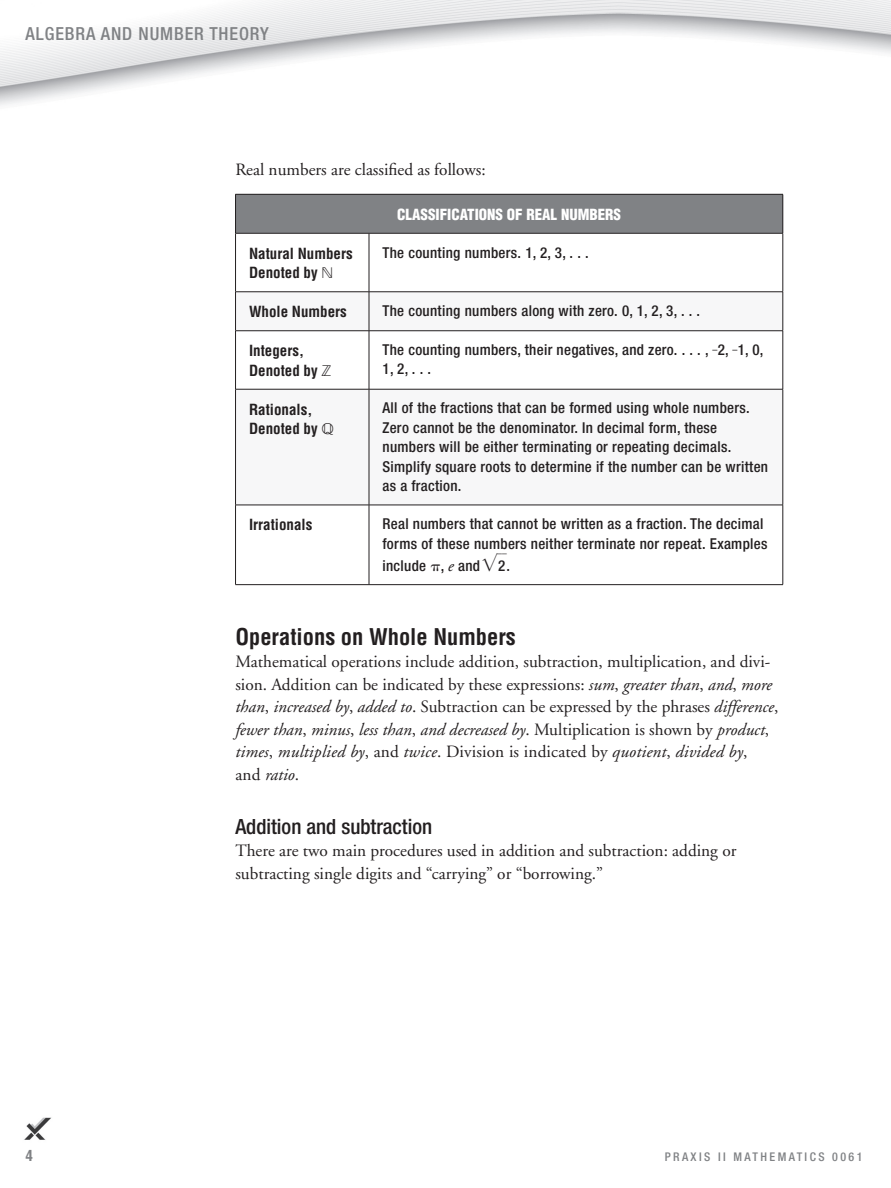
<style>
.page{position:relative;width:891px;height:1188px;background:#fff}
.page>*{position:absolute;margin:0;border:0;box-sizing:border-box;transform-origin:0 0}
.t1{font:700 condensed 22.5px "Helvetica";color:#231f20}
.t2{font:500 condensed 21px "Helvetica Neue LT Com";color:#231f20}
.t3{font:500 condensed 18px "Helvetica Neue LT Com";letter-spacing:.05em;color:#808285}
.t4{font:17.25px/22.5px "Adobe Garamond";color:#231f20}
.t5{font:500 condensed 15px/19.5px "Helvetica Neue LT Com";letter-spacing:.02em;color:#231f20}
.t6{font:700 condensed 15px/19.5px "Helvetica";color:#231f20}
.t7{font:900 condensed 15px "Helvetica";color:#fff}
.t8{font:700 condensed 15px "Helvetica";color:#808285}
.t9{font:500 condensed 12px "Helvetica Neue LT Com";letter-spacing:.2em;color:#808285}
.s1{font-family:"Adobe Garamond";font-weight:400;font-style:italic;font-stretch:normal;font-size:17.25px}
.s2{font-style:italic}
</style>
<div class="page">
<img style="left:24px;top:1117px;width:28px;height:23px">
<div style="left:236px;top:194px;width:547px;height:39px;background:#808285"></div>
<svg style="left:236px;top:293px;width:547px;height:212px"></svg>
<hr style="left:235px;top:233px;width:1px;height:59px;background:#231f20">
<hr style="left:369px;top:233px;width:1px;height:59px;background:#231f20">
<hr style="left:783px;top:233px;width:1px;height:59px;background:#231f20">
<hr style="left:235px;top:292px;width:134px;height:1px;background:#231f20">
<hr style="left:235px;top:292px;width:1px;height:39px;background:#231f20">
<hr style="left:369px;top:292px;width:414px;height:1px;background:#231f20">
<hr style="left:369px;top:292px;width:1px;height:39px;background:#231f20">
<hr style="left:783px;top:292px;width:1px;height:39px;background:#231f20">
<hr style="left:235px;top:330px;width:134px;height:1px;background:#231f20">
<hr style="left:235px;top:331px;width:1px;height:58px;background:#231f20">
<hr style="left:369px;top:330px;width:414px;height:1px;background:#231f20">
<hr style="left:369px;top:331px;width:1px;height:58px;background:#231f20">
<hr style="left:783px;top:331px;width:1px;height:58px;background:#231f20">
<hr style="left:235px;top:389px;width:134px;height:1px;background:#231f20">
<hr style="left:235px;top:389px;width:1px;height:116px;background:#231f20">
<hr style="left:369px;top:389px;width:414px;height:1px;background:#231f20">
<hr style="left:369px;top:389px;width:1px;height:116px;background:#231f20">
<hr style="left:783px;top:389px;width:1px;height:116px;background:#231f20">
<hr style="left:235px;top:505px;width:134px;height:1px;background:#231f20">
<hr style="left:235px;top:505px;width:1px;height:79px;background:#231f20">
<hr style="left:369px;top:505px;width:414px;height:1px;background:#231f20">
<hr style="left:369px;top:505px;width:1px;height:79px;background:#231f20">
<hr style="left:783px;top:505px;width:1px;height:79px;background:#231f20">
<hr style="left:235px;top:584px;width:134px;height:1px;background:#231f20">
<hr style="left:369px;top:584px;width:414px;height:1px;background:#231f20">
<hr style="left:235px;top:194px;width:134px;height:1px;background:#231f20">
<hr style="left:235px;top:194px;width:1px;height:39px;background:#231f20">
<hr style="left:369px;top:194px;width:414px;height:1px;background:#231f20">
<hr style="left:783px;top:194px;width:1px;height:39px;background:#231f20">
<hr style="left:235px;top:233px;width:134px;height:1px;background:#231f20">
<hr style="left:369px;top:233px;width:414px;height:1px;background:#231f20">
<svg style="left:322px;top:365px;width:9px;height:11px"></svg>
<svg style="left:322px;top:423px;width:11px;height:12px"></svg>
<p class="t3" style="left:26px;top:23px;width:245px">algebra and number theory</p>
<p class="t4" style="left:235px;top:158px;width:252px">Real numbers are classified as follows:</p>
<p class="t7" style="left:397px;top:205px;width:225px">CLASSIFICATIONS OF REAL NUMBERS</p>
<p class="t6" style="left:249px;top:243px;width:105px">Natural Numbers<br>Denoted by</p>
<p class="t5" style="left:383px;top:242px;width:208px">The counting numbers. 1, 2, 3, . . .</p>
<p class="t6" style="left:249px;top:302px;width:99px">Whole Numbers</p>
<p class="t5" style="left:383px;top:301px;width:319px">The counting numbers along with zero. 0, 1, 2, 3, . . .</p>
<p class="t6" style="left:249px;top:341px;width:70px">Integers,<br>Denoted by</p>
<p class="t5" style="left:383px;top:340px;width:383px">The counting numbers, their negatives, and zero. . . . , 2, 1, 0,<br>1, 2, . . .</p>
<p class="t6" style="left:249px;top:399px;width:70px">Rationals,<br>Denoted by</p>
<p class="t5" style="left:383px;top:398px;width:387px">All of the fractions that can be formed using whole numbers.<br>Zero cannot be the denominator. In decimal form, these numbers will be either terminating or repeating decimals.<br>Simplify square roots to determine if the number can be written as a fraction.</p>
<p class="t6" style="left:249px;top:515px;width:65px">Irrationals</p>
<p class="t5" style="left:383px;top:514px;width:386px">Real numbers that cannot be written as a fraction. The decimal forms of these numbers neither terminate nor repeat. Examples</p>
<p class="t5" style="left:383px;top:556px;width:129px">include , <span class="s1">e</span> and ••2 .</p>
<h1 class="t1" style="left:235px;top:622px;width:282px">Operations on Whole Numbers</h1>
<p class="t4" style="left:235px;top:651px;width:545px">Mathematical operations include addition, subtraction, multiplication, and divi&shy;sion. Addition can be indicated by these expressions: <span class="s2">sum</span>, <span class="s2">greater than</span>, <span class="s2">and</span>, <span class="s2">more than</span>, <span class="s2">increased by</span>, <span class="s2">added to</span>. Subtraction can be expressed by the phrases <span class="s2">difference</span>, <span class="s2">fewer than</span>, <span class="s2">minus</span>, <span class="s2">less than</span>, <span class="s2">and decreased by</span>. Multiplication is shown by <span class="s2">product</span>, <span class="s2">times</span>, <span class="s2">multiplied by</span>, and <span class="s2">twice</span>. Division is indicated by <span class="s2">quotient</span>, <span class="s2">divided by</span>,<br>and <span class="s2">ratio</span>.</p>
<p class="t2" style="left:235px;top:814px;width:198px">Addition and subtraction</p>
<p class="t4" style="left:235px;top:840px;width:503px">There are two main procedures used in addition and subtraction: adding or subtracting single digits and “carrying” or “borrowing.”</p>
<p class="t8" style="left:26px;top:1146px;width:9px">4</p>
<p class="t9" style="left:665px;top:1150px;width:199px">praxis ii mat hemat ics 0061</p>
</div>
